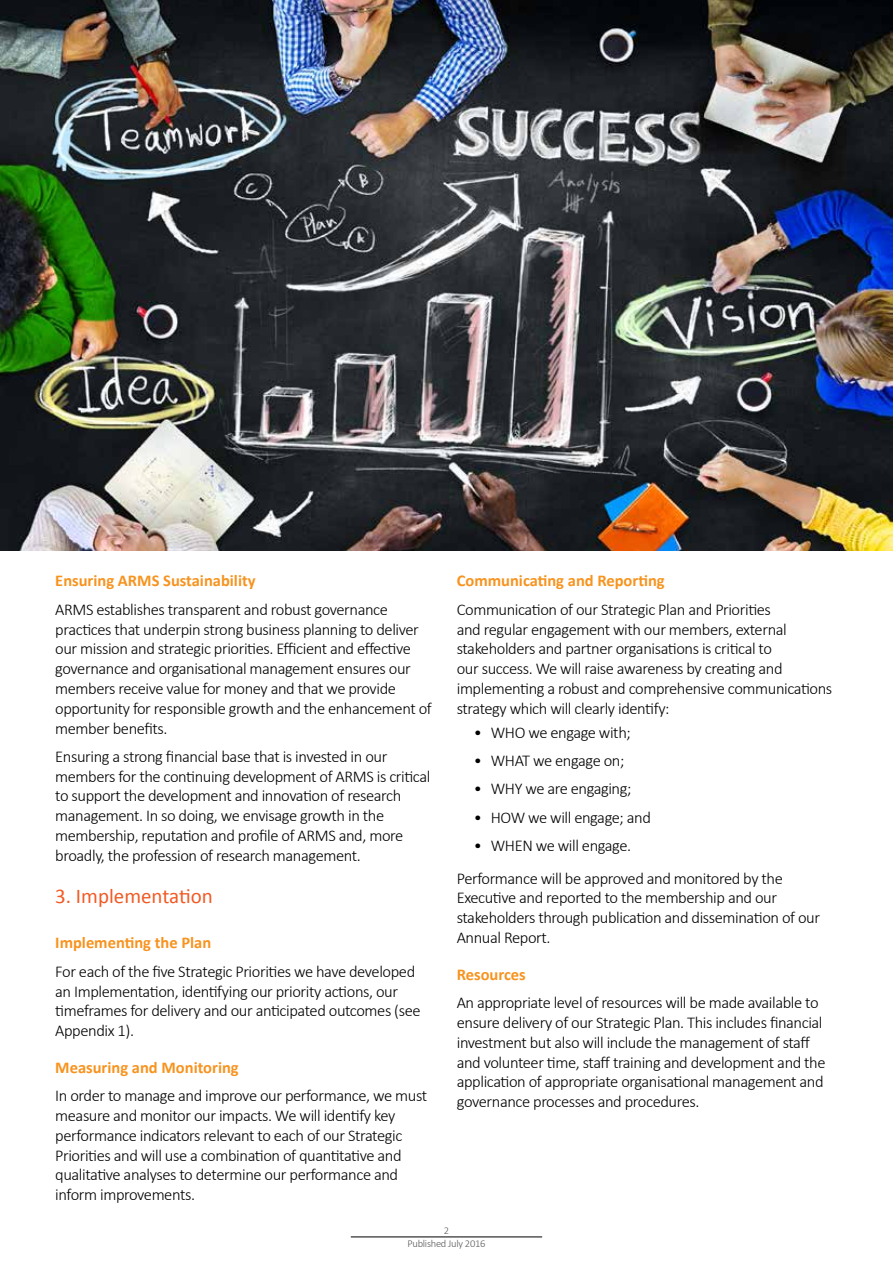
<style>
.page{position:relative;width:893px;height:1263px;background:#fff}
.page>*{position:absolute;margin:0;border:0;box-sizing:border-box;transform-origin:0 0}
.t1{font:21px "Calibri";color:#f15a24}
.t2{font:300 16.5px/19.8px "Calibri";letter-spacing:-.025em;color:#000}
.t3{font:700 16.5px "Calibri";color:#f7931e}
.t4{font:300 10.5px "Calibri";letter-spacing:-.025em;color:#58595b}
</style>
<div class="page">
<img style="left:0;top:0;width:893px;height:551px">
<hr style="left:351px;top:1237px;width:191px;height:1px;background:#000">
<p class="t3" style="left:55px;top:570px;width:202px">Ensuring ARMS Sustainability</p>
<p class="t2" style="left:55px;top:599px;width:378px">ARMS establishes transparent and robust governance practices that underpin strong business planning to deliver our mission and strategic priorities. Efficient and effective governance and organisational management ensures our members receive value for money and that we provide opportunity for responsible growth and the enhancement of member benefits.</p>
<p class="t2" style="left:55px;top:746px;width:377px">Ensuring a strong financial base that is invested in our members for the continuing development of ARMS is critical to support the development and innovation of research management. In so doing, we envisage growth in the membership, reputation and profile of ARMS and, more broadly, the profession of research management.</p>
<p class="t1" style="left:55px;top:883px;width:159px">3. Implementation</p>
<p class="t3" style="left:55px;top:932px;width:157px">Implementing the Plan</p>
<p class="t2" style="left:55px;top:961px;width:367px">For each of the five Strategic Priorities we have developed an Implementation, identifying our priority actions, our timeframes for delivery and our anticipated outcomes (see Appendix 1).</p>
<p class="t3" style="left:55px;top:1057px;width:185px">Measuring and Monitoring</p>
<p class="t2" style="left:55px;top:1086px;width:373px">In order to manage and improve our performance, we must measure and monitor our impacts. We will identify key performance indicators relevant to each of our Strategic Priorities and will use a combination of quantitative and qualitative analyses to determine our performance and inform improvements.</p>
<p class="t3" style="left:457px;top:570px;width:209px">Communicating and Reporting</p>
<p class="t2" style="left:457px;top:599px;width:377px">Communication of our Strategic Plan and Priorities<br>and regular engagement with our members, external stakeholders and partner organisations is critical to<br>our success. We will raise awareness by creating and implementing a robust and comprehensive communications strategy which will clearly identify:</p>
<p class="t2" style="left:474px;top:722px;width:159px">• WHO we engage with;</p>
<p class="t2" style="left:474px;top:750px;width:152px">• WHAT we engage on;</p>
<p class="t2" style="left:474px;top:779px;width:159px">• WHY we are engaging;</p>
<p class="t2" style="left:474px;top:807px;width:179px">• HOW we will engage; and</p>
<p class="t2" style="left:457px;top:829px;width:328px;line-height:32.5px;text-indent:17px">• WHEN we will engage.<br>Performance will be approved and monitored by the</p>
<p class="t2" style="left:457px;top:888px;width:365px">Executive and reported to the membership and our stakeholders through publication and dissemination of our<br>Annual Report.</p>
<p class="t3" style="left:457px;top:964px;width:71px">Resources</p>
<p class="t2" style="left:457px;top:992px;width:370px">An appropriate level of resources will be made available to ensure delivery of our Strategic Plan. This includes financial investment but also will include the management of staff and volunteer time, staff training and development and the application of appropriate organisational management and governance processes and procedures.</p>
<p class="t4" style="left:444px;top:1224px;width:7px">2</p>
<p class="t4" style="left:407px;top:1237px;width:79px">Published July 2016</p>
</div>
